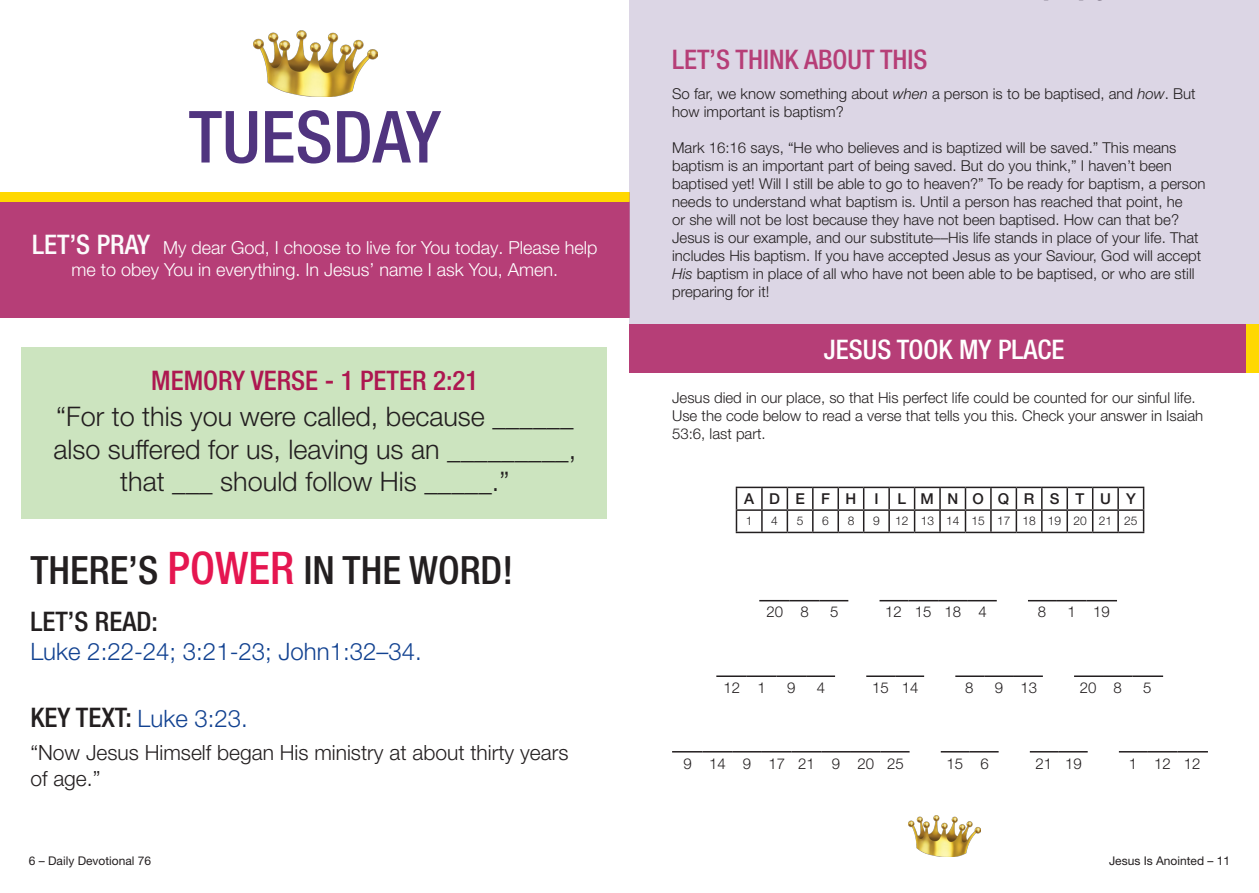
<style>
.page{position:relative;width:1259px;height:893px;background:#fff}
.page>*{position:absolute;margin:0;border:0;box-sizing:border-box;transform-origin:0 0}
.t1{font:500 condensed 72px "Helvetica Neue LT Pro";color:#50347f}
.t2{font:500 condensed 39px "Helvetica Neue LT Pro";color:#231f20}
.t3{font:300 27px/32.4px "Helvetica Neue LT Pro";color:#231f20;text-align:center}
.t4{font:500 condensed 27px "Helvetica Neue LT Pro";color:#ad1750}
.t5{font:500 condensed 27px "Helvetica Neue LT Pro";color:#b63e77}
.t6{font:500 condensed 27px "Helvetica Neue LT Pro";color:#fff}
.t7{font:500 condensed 27px "Helvetica Neue LT Pro";color:#231f20}
.t8{font:300 24px "Helvetica Neue LT Pro";color:#124291}
.t9{font:300 21px/25.2px "Helvetica Neue LT Pro";color:#231f20}
.t10{font:300 18px/21.6px "Helvetica Neue LT Pro";color:#fff;text-align:center}
.t11{font:300 15px/18px "Helvetica Neue LT Pro";color:#231f20}
.t12{font:500 15px "Helvetica Neue LT Pro";letter-spacing:.965em;color:#231f20}
.t13{font:500 15px "Helvetica Neue LT Pro";letter-spacing:1.005em;color:#231f20}
.t14{font:12px "Helvetica Neue LT Pro";color:#231f20}
.t15{font:300 12px "Helvetica Neue LT Pro";color:#231f20}
.s1{font-weight:500;font-stretch:condensed;font-size:27px;color:#fcfbfc}
.s2{font-size:45px;color:#e51650}
.s3{font-weight:500;font-stretch:condensed;font-size:27px;color:#231f20}
.s4{font-style:italic}
</style>
<div class="page">
<div style="left:21px;top:347px;width:586px;height:171px;background:#cce4bf"></div>
<img style="left:253px;top:31px;width:125px;height:65px">
<div style="left:0;top:193px;width:629px;height:124px;background:#b63e77"></div>
<div style="left:0;top:193px;width:629px;height:9px;background:#ffd801"></div>
<img style="left:908px;top:815px;width:72px;height:41px">
<div style="left:629px;top:0;width:630px;height:347px;background:#dcd6e5"></div>
<div style="left:629px;top:325px;width:630px;height:48px;background:#b63e77"></div>
<div style="left:1246px;top:325px;width:13px;height:48px;background:#ffd801"></div>
<hr style="left:759px;top:600px;width:30px;height:1px;background:#231f20">
<hr style="left:789px;top:600px;width:30px;height:1px;background:#231f20">
<svg style="left:819px;top:600px;width:29px;height:1px"></svg>
<svg style="left:879px;top:600px;width:29px;height:1px"></svg>
<hr style="left:938px;top:600px;width:30px;height:1px;background:#231f20">
<svg style="left:968px;top:600px;width:28px;height:1px"></svg>
<hr style="left:1086px;top:600px;width:31px;height:1px;background:#231f20">
<hr style="left:908px;top:600px;width:30px;height:1px;background:#231f20">
<svg style="left:1028px;top:600px;width:58px;height:1px"></svg>
<hr style="left:716px;top:675px;width:31px;height:2px;background:#231f20">
<hr style="left:747px;top:675px;width:29px;height:2px;background:#231f20">
<hr style="left:776px;top:675px;width:30px;height:2px;background:#231f20">
<hr style="left:895px;top:675px;width:29px;height:2px;background:#231f20">
<hr style="left:984px;top:675px;width:30px;height:2px;background:#231f20">
<hr style="left:1074px;top:675px;width:29px;height:2px;background:#231f20">
<hr style="left:1103px;top:675px;width:29px;height:2px;background:#231f20">
<hr style="left:1132px;top:675px;width:31px;height:2px;background:#231f20">
<hr style="left:866px;top:675px;width:29px;height:2px;background:#231f20">
<hr style="left:1014px;top:675px;width:29px;height:2px;background:#231f20">
<hr style="left:806px;top:675px;width:29px;height:2px;background:#231f20">
<hr style="left:955px;top:675px;width:29px;height:2px;background:#231f20">
<hr style="left:672px;top:751px;width:30px;height:1px;background:#231f20">
<hr style="left:702px;top:751px;width:30px;height:1px;background:#231f20">
<hr style="left:732px;top:751px;width:30px;height:1px;background:#231f20">
<svg style="left:762px;top:751px;width:29px;height:1px"></svg>
<hr style="left:791px;top:751px;width:30px;height:1px;background:#231f20">
<hr style="left:821px;top:751px;width:30px;height:1px;background:#231f20">
<svg style="left:851px;top:751px;width:58px;height:1px"></svg>
<svg style="left:940px;top:751px;width:58px;height:1px"></svg>
<svg style="left:1030px;top:751px;width:57px;height:1px"></svg>
<svg style="left:1119px;top:751px;width:28px;height:1px"></svg>
<hr style="left:1147px;top:751px;width:30px;height:1px;background:#231f20">
<hr style="left:1177px;top:751px;width:31px;height:1px;background:#231f20">
<svg style="left:736px;top:487px;width:408px;height:46px"></svg>
<p class="t1" style="left:189px;top:94px;width:254px">TUESDAY</p>
<p class="t10" style="left:32px;top:236px;width:567px"><span class="s1">LET’S PRAY</span> My dear God, I choose to live for You today. Please help me to obey You in everything. In Jesus’ name I ask You, Amen.</p>
<p class="t4" style="left:151px;top:364px;width:329px">MEMORY VERSE - 1 PETER 2:21</p>
<p class="t3" style="left:53px;top:400px;width:524px">“For to this you were called, because ______ also suffered for us, leaving us an _________, that ___ should follow His _____.”</p>
<p class="t2" style="left:30px;top:547px;width:484px">THERE’S <span class="s2">POWER</span> IN THE WORD!</p>
<p class="t7" style="left:30px;top:606px;width:129px">LET’S READ:</p>
<p class="t8" style="left:30px;top:637px;width:393px">Luke 2:22-24; 3:21-23; John1:32–34.</p>
<p class="t8" style="left:30px;top:703px;width:219px"><span class="s3">KEY TEXT:</span> Luke 3:23.</p>
<p class="t9" style="left:30px;top:740px;width:539px">“Now Jesus Himself began His ministry at about thirty years of age.”</p>
<p class="t14" style="left:29px;top:853px;width:124px">6 – Daily Devotional 76</p>
<p class="t5" style="left:672px;top:44px;width:257px">LET’S THINK ABOUT THIS</p>
<p class="t11" style="left:672px;top:84px;width:525px">So far, we know something about <span class="s4">when</span> a person is to be baptised, and <span class="s4">how</span>. But how important is baptism?</p>
<p class="t11" style="left:672px;top:138px;width:535px">Mark 16:16 says, “He who believes and is baptized will be saved.” This means baptism is an important part of being saved. But do you think,” I haven’t been baptised yet! Will I still be able to go to heaven?” To be ready for baptism, a person needs to understand what baptism is. Until a person has reached that point, he<br>or she will not be lost because they have not been baptised. How can that be?<br>Jesus is our example, and our substitute––His life stands in place of your life. That includes His baptism. If you have accepted Jesus as your Saviour, God will accept <span class="s4">His</span> baptism in place of all who have not been able to be baptised, or who are still preparing for it!</p>
<p class="t6" style="left:824px;top:333px;width:242px">JESUS TOOK MY PLACE</p>
<p class="t11" style="left:672px;top:389px;width:532px">Jesus died in our place, so that His perfect life could be counted for our sinful life.<br>Use the code below to read a verse that tells you this. Check your answer in Isaiah<br>53:6, last part.</p>
<p class="t13" style="left:744px;top:490px;width:136px">ADEFH I</p>
<p class="t12" style="left:897px;top:490px;width:240px">LMNOQRS TUY</p>
<p class="t15" style="left:746px;top:513px;width:8px">1</p>
<p class="t15" style="left:771px;top:513px;width:8px">4</p>
<p class="t15" style="left:797px;top:513px;width:8px">5</p>
<p class="t15" style="left:822px;top:513px;width:8px">6</p>
<p class="t15" style="left:847px;top:513px;width:8px">8</p>
<p class="t15" style="left:873px;top:513px;width:8px">9</p>
<p class="t15" style="left:895px;top:513px;width:244px">12 13 14 15 17 18 19 20 21 25</p>
<p class="t11" style="left:766px;top:603px;width:44px">20 8</p>
<p class="t11" style="left:830px;top:603px;width:10px">5</p>
<p class="t11" style="left:885px;top:603px;width:103px">12 15 18 4</p>
<p class="t11" style="left:1038px;top:603px;width:10px">8</p>
<p class="t11" style="left:1067px;top:603px;width:44px">1 19</p>
<p class="t11" style="left:723px;top:678px;width:44px">12 1</p>
<p class="t11" style="left:787px;top:678px;width:10px">9</p>
<p class="t11" style="left:817px;top:678px;width:10px">4</p>
<p class="t11" style="left:872px;top:678px;width:48px">15 14</p>
<p class="t11" style="left:965px;top:678px;width:10px">8</p>
<p class="t11" style="left:995px;top:678px;width:44px">9 13</p>
<p class="t11" style="left:1079px;top:678px;width:44px">20 8</p>
<p class="t11" style="left:1143px;top:678px;width:10px">5</p>
<p class="t11" style="left:683px;top:754px;width:222px">9 14 9 1721 9 2025</p>
<p class="t11" style="left:946px;top:754px;width:44px">15 6</p>
<p class="t11" style="left:1035px;top:754px;width:48px">21 19</p>
<p class="t11" style="left:1128px;top:754px;width:73px">1 12 12</p>
<p class="t14" style="left:1109px;top:853px;width:123px">Jesus Is Anointed – 11</p>
</div>
